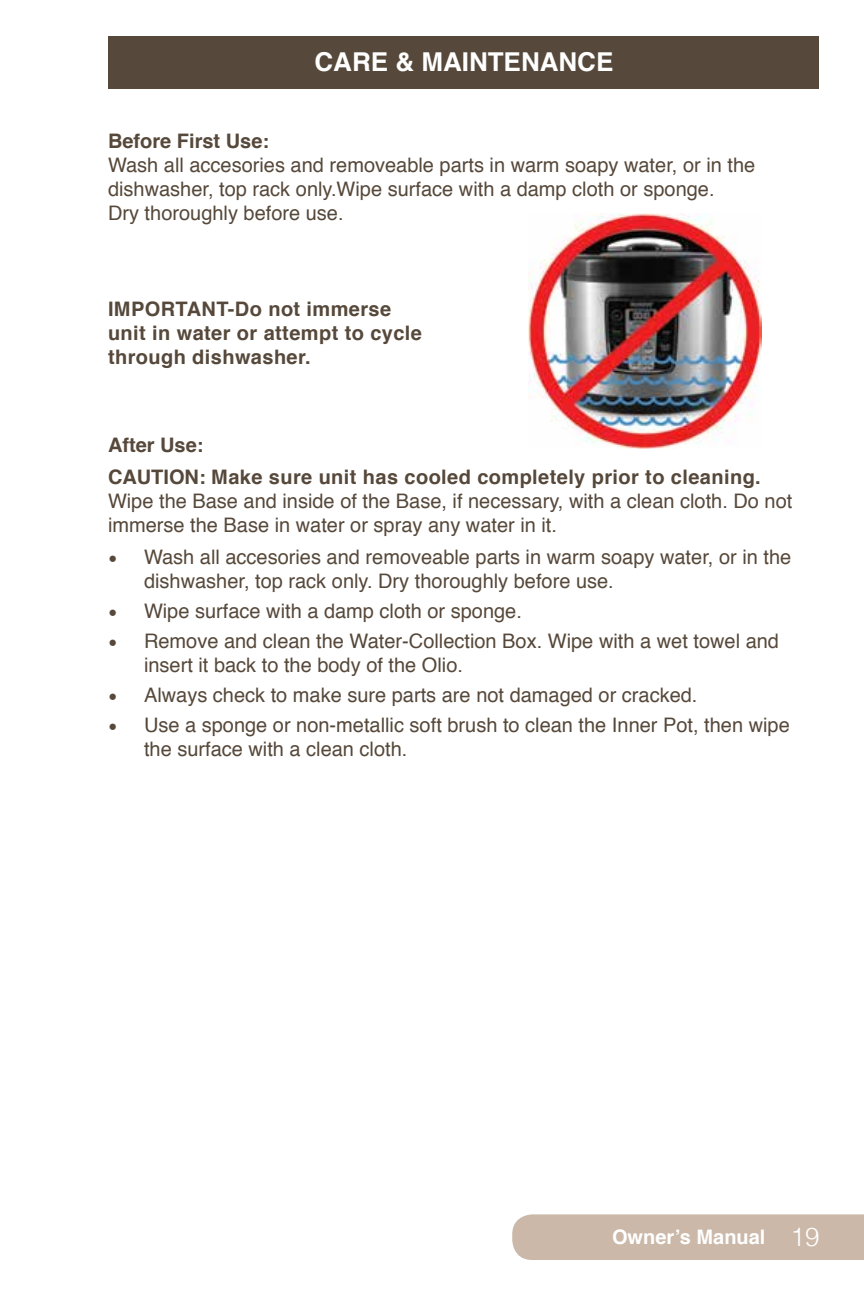
<style>
.page{position:relative;width:864px;height:1296px;background:#fff}
.page>*{position:absolute;margin:0;border:0;box-sizing:border-box;transform-origin:0 0}
.t1{font:700 26px "Helvetica";color:#fff}
.t2{font:20px/24px "Helvetica";color:#56483a}
.t3{font:700 20px/24px "Helvetica";letter-spacing:.02em;color:#56483a}
.t4{font:700 20px "Helvetica";color:#fff}
.t5{font:700 20px "Helvetica";color:#56483a}
.s1{font-family:"Minion Pro";font-size:24px}
.s2{font-weight:300;font-size:26px}
</style>
<div class="page">
<div style="left:512px;top:1214px;width:352px;height:46px;background:#cbb8a8"></div>
<img style="left:529px;top:214px;width:233px;height:235px">
<div style="left:108px;top:36px;width:711px;height:52px;background:#56483a"></div>
<h1 class="t1" style="left:314px;top:41px;width:300px">CARE &amp; MAINTENANCE</h1>
<p class="t5" style="left:108px;top:125px;width:163px">Before First Use:</p>
<p class="t2" style="left:108px;top:154px;width:649px">Wash all accesories and removeable parts in warm soapy water, or in the dishwasher, top rack only.Wipe surface with a damp cloth or sponge.<br>Dry thoroughly before use.</p>
<p class="t3" style="left:108px;top:297px;width:315px">IMPORTANT-Do not immerse unit in water or attempt to cycle through dishwasher.</p>
<p class="t3" style="left:108px;top:429px;width:654px;line-height:32px">After Use:<br>CAUTION: Make sure unit has cooled completely prior to cleaning.</p>
<p class="t2" style="left:108px;top:490px;width:686px">Wipe the Base and inside of the Base, if necessary, with a clean cloth. Do not immerse the Base in water or spray any water in it.</p>
<p class="t2" style="left:144px;top:546px;width:649px;text-indent:-36px"><span class="s1">•</span> Wash all accesories and removeable parts in warm soapy water, or in the dishwasher, top rack only. Dry thoroughly before use.</p>
<p class="t2" style="left:108px;top:600px;width:415px"><span class="s1">•</span> Wipe surface with a damp cloth or sponge.</p>
<p class="t2" style="left:144px;top:630px;width:637px;text-indent:-36px"><span class="s1">•</span> Remove and clean the Water-Collection Box. Wipe with a wet towel and insert it back to the body of the Olio.</p>
<p class="t2" style="left:108px;top:684px;width:591px"><span class="s1">•</span> Always check to make sure parts are not damaged or cracked.</p>
<p class="t2" style="left:144px;top:714px;width:647px;text-indent:-36px"><span class="s1">•</span> Use a sponge or non-metallic soft brush to clean the Inner Pot, then wipe the surface with a clean cloth.</p>
<p class="t4" style="left:612px;top:1220px;width:209px">Owner’s Manual <span class="s2">19</span></p>
</div>
